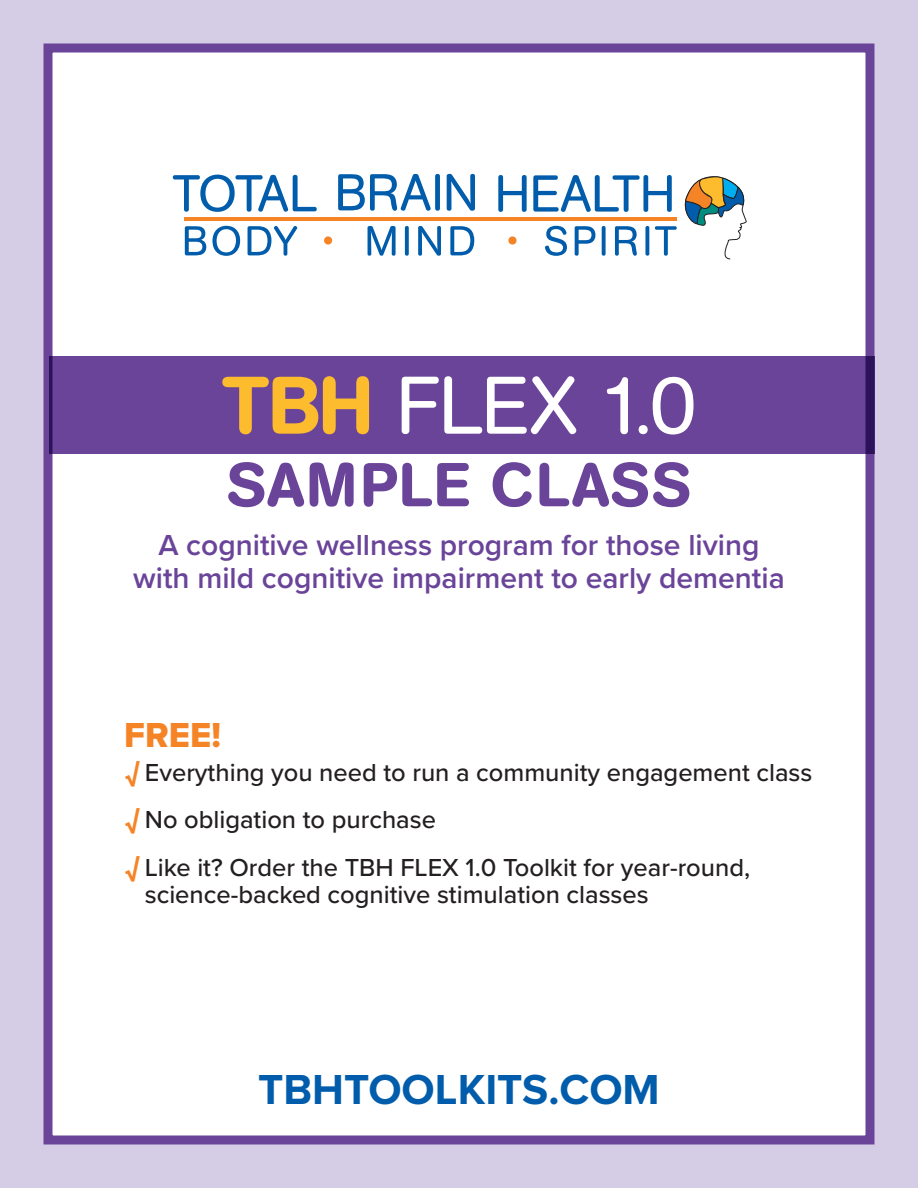
<style>
.page{position:relative;width:918px;height:1188px;background:#fff}
.page>*{position:absolute;margin:0;border:0;box-sizing:border-box;transform-origin:0 0}
.t1{font:80.7px "AG Book Rounded";color:#fff}
.t2{font:500 61.2px "AG Book Rounded";letter-spacing:.03em;color:#6a4499}
.t3{font:700 43.5px "Proxima Nova";color:#015dab}
.t4{font:36px "Proxima Nova Extrabld";color:#f58427}
.t5{font:600 30px/33px "Proxima Nova";color:#6a4499;text-align:center}
.t6{font:500 25.5px/27px "Proxima Nova";color:#231f20}
.s1{font-weight:500;color:#fdbb2e}
.s2{font-family:"Helvetica Neue";font-weight:700;font-stretch:condensed;color:#f58427}
</style>
<div class="page">
<div style="left:0;top:0;width:918px;height:1188px;background:linear-gradient(to right,#d4cce4,#d3cbe4)"></div>
<div style="left:44px;top:44px;width:830px;height:1100px;background:#fff;border:9px solid #6a4499"></div>
<div style="left:49px;top:356px;width:825px;height:97px;background:#6a4499"></div>
<svg style="left:173px;top:175px;width:144px;height:37px"></svg>
<svg style="left:338px;top:174px;width:93px;height:37px"></svg>
<div style="left:435px;top:174px;width:5px;height:37px;background:#015dab;border-radius:2px"></div>
<svg style="left:447px;top:174px;width:28px;height:37px"></svg>
<svg style="left:498px;top:175px;width:29px;height:37px"></svg>
<svg style="left:533px;top:175px;width:139px;height:37px"></svg>
<hr style="left:185px;top:218px;width:492px;height:3px;background:#f58427">
<svg style="left:185px;top:226px;width:21px;height:29px"></svg>
<svg style="left:212px;top:226px;width:28px;height:30px"></svg>
<svg style="left:248px;top:226px;width:49px;height:30px"></svg>
<svg style="left:368px;top:226px;width:28px;height:30px"></svg>
<svg style="left:405px;top:226px;width:4px;height:30px"></svg>
<svg style="left:418px;top:226px;width:23px;height:30px"></svg>
<svg style="left:450px;top:226px;width:24px;height:29px"></svg>
<svg style="left:545px;top:226px;width:22px;height:30px"></svg>
<svg style="left:575px;top:226px;width:20px;height:30px"></svg>
<svg style="left:602px;top:226px;width:4px;height:30px"></svg>
<svg style="left:615px;top:226px;width:22px;height:30px"></svg>
<svg style="left:645px;top:226px;width:4px;height:30px"></svg>
<svg style="left:655px;top:226px;width:22px;height:30px"></svg>
<div style="left:324px;top:236px;width:8px;height:9px;background:#f58427;border-radius:50%"></div>
<div style="left:508px;top:236px;width:9px;height:9px;background:#f58427;border-radius:50%"></div>
<svg style="left:684px;top:176px;width:63px;height:83px"></svg>
<p class="t1" style="left:222px;top:360px;width:475px"><span class="s1">TBH</span> FLEX 1.0</p>
<p class="t2" style="left:227px;top:449px;width:465px">SAMPLE CLASS</p>
<p class="t5" style="left:133px;top:528px;width:653px">A cognitive wellness program for those living with mild cognitive impairment to early dementia</p>
<p class="t4" style="left:124px;top:709px;width:98px">FREE!</p>
<p class="t6" style="left:124px;top:758px;width:690px"><span class="s2">√</span> Everything you need to run a community engagement class</p>
<p class="t6" style="left:124px;top:805px;width:313px"><span class="s2">√</span> No obligation to purchase</p>
<p class="t6" style="left:145px;top:853px;width:607px;text-indent:-21px"><span class="s2">√</span> Like it? Order the TBH FLEX 1.0 Toolkit for year-round, science-backed cognitive stimulation classes</p>
<p class="t3" style="left:258px;top:1057px;width:403px">TBHTOOLKITS.COM</p>
</div>
